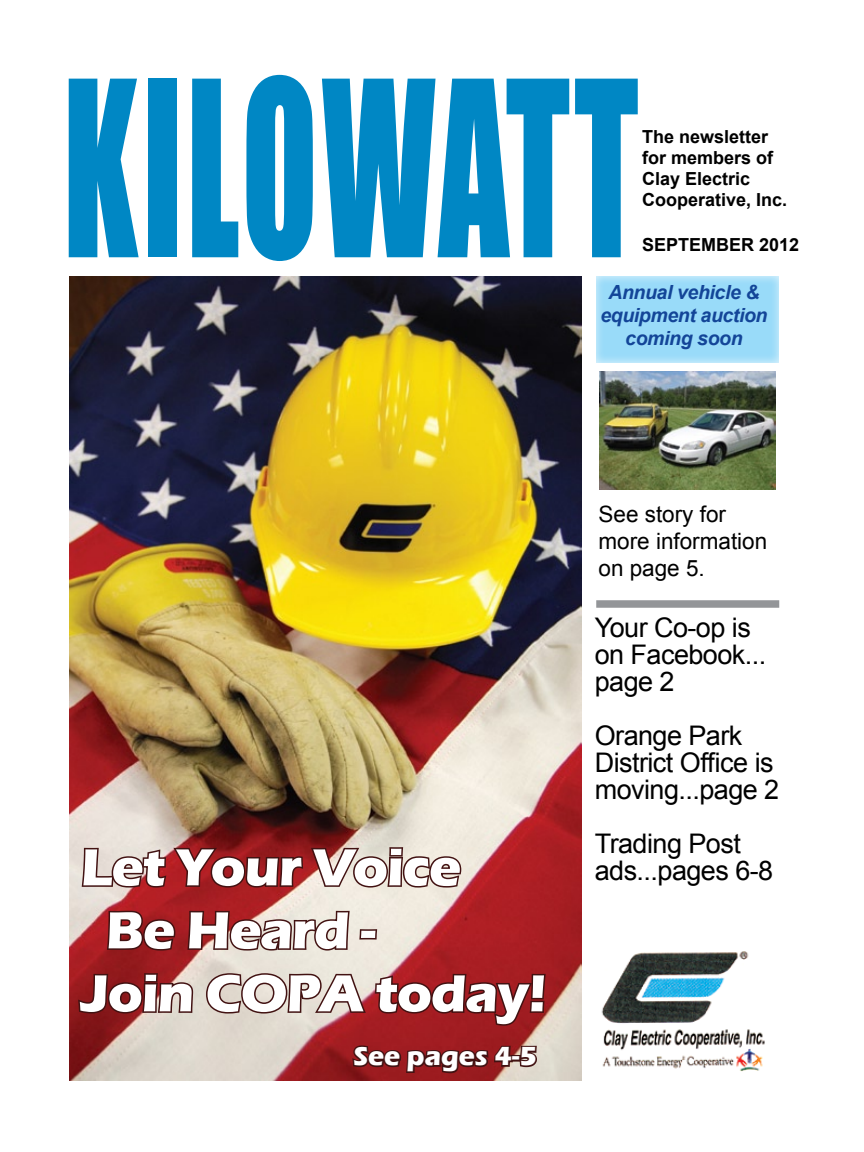
<style>
.page{position:relative;width:864px;height:1152px;background:#fff}
.page>*{position:absolute;margin:0;border:0;box-sizing:border-box;transform-origin:0 0}
.t1{font:226.05px "Impact";letter-spacing:.03em;color:#0087c4;scale:.62 1}
.t2{font:700 54px "Eras ITC";letter-spacing:-.02em;color:#fff}
.t3{font:27px/27px "Arial";letter-spacing:-.02em;color:#000}
.t4{font:700 27px "Eras ITC";color:#fff}
.t5{font:22.5px/27px "Arial";color:#000}
.t6{font:italic 700 19.5px/23.4px "Arial";letter-spacing:-.02em;color:#134598;text-align:center}
.t7{font:700 18px/21px "Arial";color:#000}
</style>
<div class="page">
<div style="left:594px;top:276px;width:186px;height:89px;background:#fff;opacity:.79"></div>
<img style="left:601px;top:951px;width:164px;height:121px">
<img style="left:599px;top:371px;width:176px;height:118px">
<div style="left:596px;top:600px;width:183px;height:8px;background:#939598"></div>
<img style="left:70px;top:277px;width:512px;height:803px">
<svg style="left:76px;top:709px;width:471px;height:372px"></svg>
<h1 class="t1" style="left:63px;top:-7px;width:930px">KILOWATT</h1>
<p class="t7" style="left:642px;top:127px;width:147px">The newsletter for members of<br>Clay Electric<br>Cooperative, Inc.</p>
<p class="t7" style="left:642px;top:235px;width:159px">SEPTEMBER 2012</p>
<p class="t6" style="left:600px;top:281px;width:169px">Annual vehicle &amp; equipment auction coming soon</p>
<h2 class="t2" style="left:81px;top:836px;width:381px">Let Your Voice</h2>
<h2 class="t2" style="left:106px;top:899px;width:271px">Be Heard -</h2>
<h2 class="t2" style="left:81px;top:962px;width:468px">Join COPA today!</h2>
<p class="t4" style="left:353px;top:1041px;width:185px">See pages 4-5</p>
<p class="t5" style="left:598px;top:501px;width:170px">See story for more information on page 5.</p>
<p class="t3" style="left:595px;top:614px;width:173px">Your Co-op is on Facebook... page 2</p>
<p class="t3" style="left:595px;top:722px;width:186px">Orange Park<br>District Office is moving...page 2</p>
<p class="t3" style="left:595px;top:830px;width:180px">Trading Post ads...pages 6-8</p>
</div>
